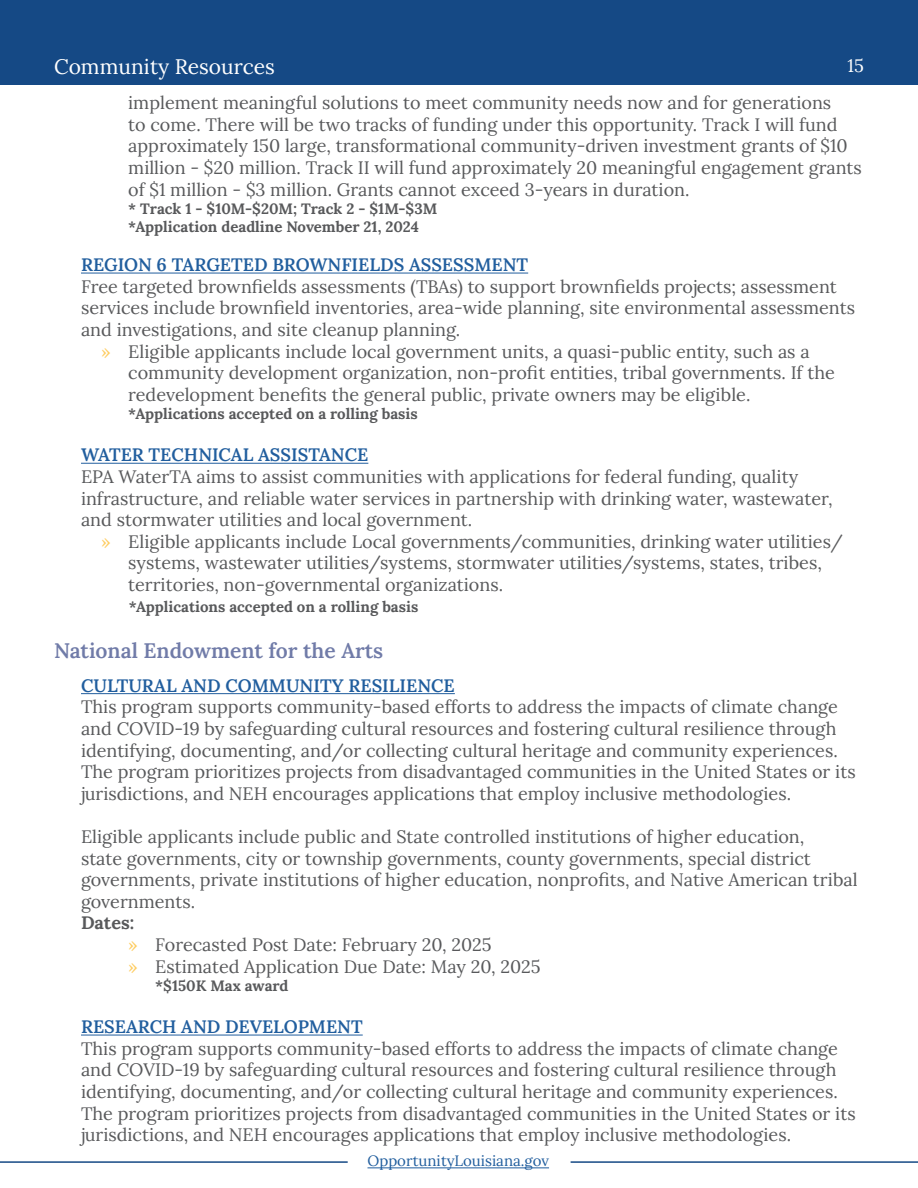
<style>
.page{position:relative;width:918px;height:1188px;background:#fff}
.page>*{position:absolute;margin:0;border:0;box-sizing:border-box;transform-origin:0 0}
.t1{font:600 21px "Lora";color:#707ba8}
.t2{font:21px "Lora";color:#fff}
.t3{font:18px/21.6px "Lora";color:#58595b}
.t4{font:600 18px "Lora";color:#215e9e}
.t5{font:18px "Lora";color:#fff}
.t6{font:700 15px/18px "Lora";color:#58595b}
.t7{font:15px "Lora";color:#215e9e}
.s1{color:#fecb5c}
.s2{font-weight:700}
</style>
<div class="page">
<hr style="left:368px;top:1167px;width:181px;height:1px;background:#215e9e">
<hr style="left:571px;top:1161px;width:347px;height:2px;background:#154985">
<hr style="left:0;top:1161px;width:348px;height:2px;background:#154985">
<div style="left:0;top:0;width:918px;height:85px;background:#154985"></div>
<hr style="left:81px;top:273px;width:447px;height:1px;background:#215e9e">
<hr style="left:81px;top:463px;width:287px;height:1px;background:#215e9e">
<hr style="left:81px;top:693px;width:374px;height:1px;background:#215e9e">
<hr style="left:81px;top:1035px;width:282px;height:1px;background:#215e9e">
<p class="t2" style="left:54px;top:51px;width:222px">Community Resources</p>
<p class="t5" style="left:848px;top:52px;width:18px">15</p>
<p class="t3" style="left:128px;top:91px;width:735px">implement meaningful solutions to meet community needs now and for generations<br>to come. There will be two tracks of funding under this opportunity. Track I will fund approximately 150 large, transformational community-driven investment grants of $10 million - $20 million. Track II will fund approximately 20 meaningful engagement grants of $1 million - $3 million. Grants cannot exceed 3-years in duration.</p>
<p class="t6" style="left:128px;top:198px;width:311px">* Track 1 - $10M-$20M; Track 2 - $1M-$3M *Application deadline November 21, 2024</p>
<p class="t4" style="left:81px;top:251px;width:449px">REGION 6 TARGETED BROWNFIELDS ASSESSMENT</p>
<p class="t3" style="left:81px;top:274px;width:757px">Free targeted brownfields assessments (TBAs) to support brownfields projects; assessment</p>
<p class="t3" style="left:81px;top:296px;width:776px">services include brownfield inventories, area-wide planning, site environmental assessments</p>
<p class="t3" style="left:81px;top:318px;width:381px">and investigations, and site cleanup planning.</p>
<p class="t3" style="left:101px;top:339px;width:710px"><span class="s1">»</span> Eligible applicants include local government units, a quasi-public entity, such as a</p>
<p class="t3" style="left:128px;top:361px;width:708px">community development organization, non-profit entities, tribal governments. If the</p>
<p class="t3" style="left:128px;top:382px;width:624px">redevelopment benefits the general public, private owners may be eligible.</p>
<p class="t6" style="left:128px;top:404px;width:291px">*Applications accepted on a rolling basis</p>
<p class="t4" style="left:81px;top:441px;width:289px">WATER TECHNICAL ASSISTANCE</p>
<p class="t3" style="left:81px;top:465px;width:753px">EPA WaterTA aims to assist communities with applications for federal funding, quality infrastructure, and reliable water services in partnership with drinking water, wastewater, and stormwater utilities and local government.</p>
<p class="t3" style="left:128px;top:529px;width:716px;text-indent:-27px"><span class="s1">»</span> Eligible applicants include Local governments/communities, drinking water utilities/ systems, wastewater utilities/systems, stormwater utilities/systems, states, tribes, territories, non-governmental organizations.</p>
<p class="t6" style="left:129px;top:597px;width:291px">*Applications accepted on a rolling basis</p>
<p class="t1" style="left:54px;top:635px;width:331px">National Endowment for the Arts</p>
<p class="t4" style="left:81px;top:672px;width:375px">CULTURAL AND COMMUNITY RESILIENCE</p>
<p class="t3" style="left:81px;top:695px;width:776px">This program supports community-based efforts to address the impacts of climate change and COVID-19 by safeguarding cultural resources and fostering cultural resilience through identifying, documenting, and/or collecting cultural heritage and community experiences.<br>The program prioritizes projects from disadvantaged communities in the United States or its jurisdictions, and NEH encourages applications that employ inclusive methodologies.</p>
<p class="t3" style="left:81px;top:825px;width:778px">Eligible applicants include public and State controlled institutions of higher education,<br>state governments, city or township governments, county governments, special district governments, private institutions of higher education, nonprofits, and Native American tribal governments.</p>
<p class="t3" style="left:128px;top:911px;width:414px;text-indent:-47px"><span class="s2">Dates:<br></span><span class="s1">»</span> Forecasted Post Date: February 20, 2025<br><span class="s1">»</span> Estimated Application Due Date: May 20, 2025</p>
<p class="t6" style="left:155px;top:975px;width:135px">*$150K Max award</p>
<p class="t4" style="left:81px;top:1013px;width:283px">RESEARCH AND DEVELOPMENT</p>
<p class="t3" style="left:81px;top:1036px;width:776px">This program supports community-based efforts to address the impacts of climate change and COVID-19 by safeguarding cultural resources and fostering cultural resilience through identifying, documenting, and/or collecting cultural heritage and community experiences.<br>The program prioritizes projects from disadvantaged communities in the United States or its jurisdictions, and NEH encourages applications that employ inclusive methodologies.</p>
<p class="t7" style="left:368px;top:1150px;width:183px">OpportunityLouisiana.gov</p>
</div>
